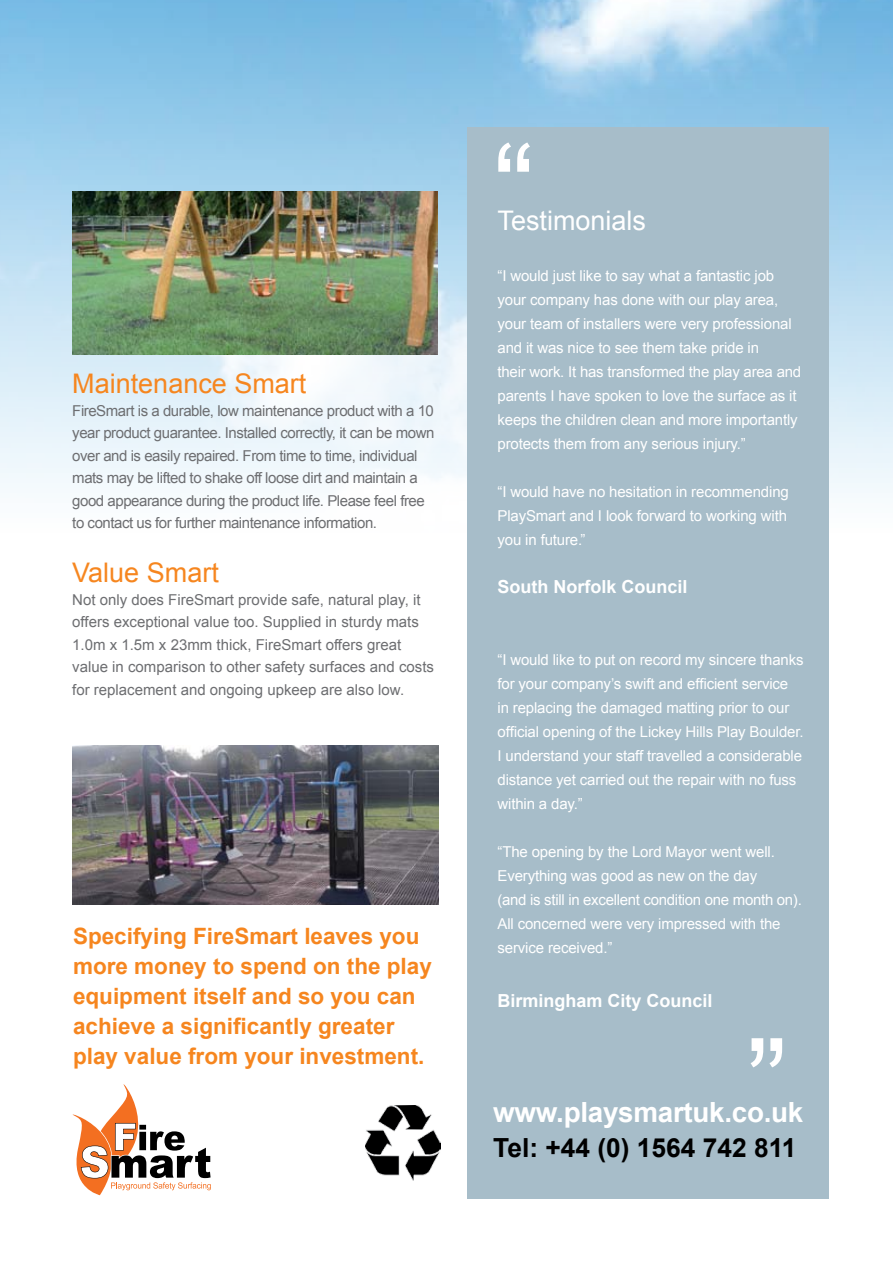
<style>
.page{position:relative;width:893px;height:1263px;background:#fff}
.page>*{position:absolute;margin:0;border:0;box-sizing:border-box;transform-origin:0 0}
.t1{font:124.8px "Arial";color:#fff}
.t2{font:124.5px "Arial";color:#fff}
.t3{font:700 27.75px "Arial";letter-spacing:-.01em;color:#fff}
.t4{font:27px "Arial";color:#f6861f}
.t5{font:27px "Arial";color:#fff}
.t6{font:700 26.4px "Arial";color:#000}
.t7{font:700 22.5px/30px "Arial";color:#f6861f}
.t8{font:700 18px "Arial";color:#fff}
.t9{font:15px/24px "Arial";letter-spacing:-.01em;color:#fff}
.t10{font:15px/22.5px "Arial";letter-spacing:-.03em;color:#6d6e71}
.t11{font:15px/22.5px "Arial";color:#6d6e71}
</style>
<div class="page">
<img style="left:0;top:0;width:893px;height:1167px">
<img style="left:366px;top:1106px;width:74px;height:74px">
<img style="left:72px;top:746px;width:366px;height:159px">
<img style="left:72px;top:191px;width:366px;height:163px">
<div style="left:468px;top:128px;width:361px;height:1071px;background:#a7bdc9"></div>
<svg style="left:64px;top:1075px;width:147px;height:121px"></svg>
<h3 class="t4" style="left:72px;top:366px;width:236px">Maintenance Smart</h3>
<p class="t10" style="left:72px;top:399px;width:364px">FireSmart is a durable, low maintenance product with a 10 year product guarantee. Installed correctly, it can be mown over and is easily repaired. From time to time, individual mats may be lifted to shake off loose dirt and maintain a good appearance during the product life. Please feel free to contact us for further maintenance information.</p>
<h3 class="t4" style="left:72px;top:555px;width:148px">Value Smart</h3>
<p class="t11" style="left:72px;top:588px;width:363px">Not only does FireSmart provide safe, natural play, it offers exceptional value too. Supplied in sturdy mats 1.0m x 1.5m x 23mm thick, FireSmart offers great value in comparison to other safety surfaces and costs for replacement and ongoing upkeep are also low.</p>
<h3 class="t7" style="left:73px;top:922px;width:360px">Specifying FireSmart leaves you more money to spend on the play equipment itself and so you can achieve a significantly greater play value from your investment.</h3>
<h1 class="t1" style="left:493px;top:108px;width:43px">“</h1>
<h3 class="t5" style="left:497px;top:203px;width:150px">Testimonials</h3>
<p class="t9" style="left:497px;top:264px;width:305px">“I would just like to say what a fantastic job your company has done with our play area, your team of installers were very professional and it was nice to see them take pride in<br>their work. It has transformed the play area and parents I have spoken to love the surface as it keeps the children clean and more importantly protects them from any serious injury.”</p>
<p class="t9" style="left:497px;top:480px;width:293px">“I would have no hesitation in recommending<br>PlaySmart and I look forward to working with you in future.”</p>
<p class="t8" style="left:497px;top:575px;width:192px">South Norfolk Council</p>
<p class="t9" style="left:497px;top:648px;width:308px">“I would like to put on record my sincere thanks for your company’s swift and efficient service<br>in replacing the damaged matting prior to our official opening of the Lickey Hills Play Boulder.<br>I understand your staff travelled a considerable distance yet carried out the repair with no fuss within a day.”</p>
<p class="t9" style="left:497px;top:840px;width:306px">“The opening by the Lord Mayor went well.<br>Everything was good as new on the day<br>(and is still in excellent condition one month on).<br>All concerned were very impressed with the service received.”</p>
<p class="t8" style="left:497px;top:989px;width:217px">Birmingham City Council</p>
<h2 class="t2" style="left:746px;top:1003px;width:43px">”</h2>
<h3 class="t3" style="left:493px;top:1093px;width:312px">www.playsmartuk.co.uk</h3>
<h3 class="t6" style="left:493px;top:1130px;width:305px">Tel: +44 (0) 1564 742 811</h3>
</div>
